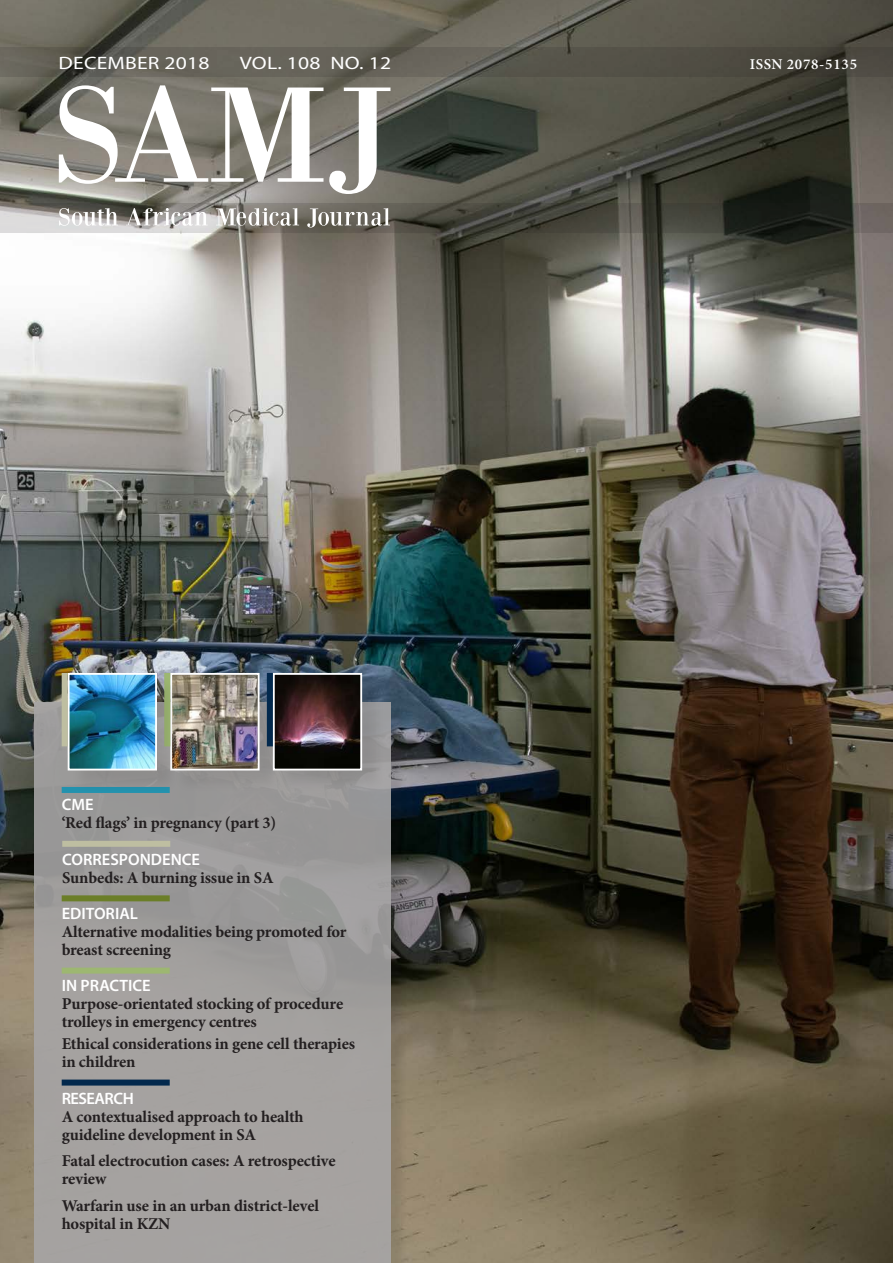
<style>
.page{position:relative;width:893px;height:1263px;background:#fff}
.page>*{position:absolute;margin:0;border:0;box-sizing:border-box;transform-origin:0 0}
.t1{font:18px "Myriad Pro";letter-spacing:.01em;color:#fff;scale:1.2 1}
.ARTICLE_TITLE{font:700 16.5px/18px "Minion Pro";letter-spacing:-.01em;color:#231f20}
.COVER_BULLETS{font:700 16.5px/18px "Minion Pro";letter-spacing:-.01em;color:#231f20}
.SECTION_TITLE{font:600 16.5px "Myriad Pro";color:#fff}
.COVER_BULLETS-2{font:600 16.5px "Myriad Pro";color:#fff}
.COVER_BULLETS-3{font:600 16.5px "Myriad Pro";letter-spacing:-.03em;color:#fff}
.Spine_detials{font:600 15px "Minion Pro";letter-spacing:.05em;color:#fff}
</style>
<div class="page">
<img style="left:0;top:0;width:893px;height:1263px">
<svg style="left:0;top:47px;width:893px;height:30px;background:#58564c"></svg>
<svg style="left:0;top:203px;width:893px;height:30px;background:#54534c"></svg>
<div style="left:36px;top:705px;width:373px;height:558px;background:#231f20;opacity:.1"></div>
<div style="left:34px;top:703px;width:356px;height:560px;background:linear-gradient(to right,#a19f9d,#a09e9c)"></div>
<svg style="left:59px;top:208px;width:331px;height:20px"></svg>
<svg style="left:59px;top:85px;width:331px;height:109px"></svg>
<div style="left:62px;top:787px;width:108px;height:6px;background:#2392ae"></div>
<div style="left:173px;top:676px;width:110px;height:117px;background:#231f20;opacity:.1"></div>
<img style="left:180px;top:676px;width:77px;height:91px">
<div style="left:170px;top:673px;width:90px;height:97px;border:2px solid #fff"></div>
<div style="left:276px;top:676px;width:109px;height:117px;background:#231f20;opacity:.1"></div>
<img style="left:276px;top:676px;width:83px;height:91px">
<div style="left:273px;top:673px;width:89px;height:97px;border:2px solid #fff"></div>
<div style="left:164px;top:673px;width:6px;height:73px;background:#9db771"></div>
<div style="left:267px;top:673px;width:6px;height:73px;background:#03294d"></div>
<div style="left:71px;top:676px;width:109px;height:117px;background:#231f20;opacity:.1"></div>
<img style="left:71px;top:676px;width:83px;height:91px">
<div style="left:68px;top:673px;width:89px;height:97px;border:2px solid #fff"></div>
<div style="left:62px;top:673px;width:6px;height:73px;background:#bebea1"></div>
<div style="left:62px;top:841px;width:108px;height:6px;background:#bebea1"></div>
<div style="left:62px;top:1079px;width:108px;height:6px;background:#03294d"></div>
<div style="left:62px;top:967px;width:108px;height:6px;background:#9db771"></div>
<div style="left:62px;top:895px;width:108px;height:6px;background:#6b7e28"></div>
<p class="t1" style="left:59px;top:52px;width:127px">DECEMBER 2018</p>
<p class="t1" style="left:240px;top:52px;width:128px">VOL. 108 NO. 12</p>
<p class="SECTION_TITLE" style="left:62px;top:794px;width:33px">CME</p>
<p class="ARTICLE_TITLE" style="left:62px;top:814px;width:216px">‘Red flags’ in pregnancy (part 3)</p>
<p class="COVER_BULLETS-2" style="left:62px;top:849px;width:139px">CORRESPONDENCE</p>
<p class="COVER_BULLETS" style="left:62px;top:868px;width:213px">Sunbeds: A burning issue in SA</p>
<p class="SECTION_TITLE" style="left:62px;top:903px;width:78px">EDITORIAL</p>
<p class="ARTICLE_TITLE" style="left:62px;top:923px;width:286px">Alternative modalities being promoted for breast screening</p>
<p class="SECTION_TITLE" style="left:62px;top:975px;width:91px">IN PRACTICE</p>
<p class="ARTICLE_TITLE" style="left:62px;top:994px;width:283px">Purpose-orientated stocking of procedure trolleys in emergency centres</p>
<p class="ARTICLE_TITLE" style="left:62px;top:1034px;width:295px">Ethical considerations in gene cell therapies in children</p>
<p class="COVER_BULLETS-3" style="left:62px;top:1088px;width:74px">RESEARCH</p>
<p class="COVER_BULLETS" style="left:62px;top:1107px;width:243px">A contextualised approach to health guideline development in SA</p>
<p class="COVER_BULLETS" style="left:62px;top:1152px;width:275px">Fatal electrocution cases: A retrospective review</p>
<p class="COVER_BULLETS" style="left:62px;top:1196px;width:259px">Warfarin use in an urban district-level hospital in KZN</p>
<p class="Spine_detials" style="left:750px;top:54px;width:109px">ISSN 2078-5135</p>
</div>
